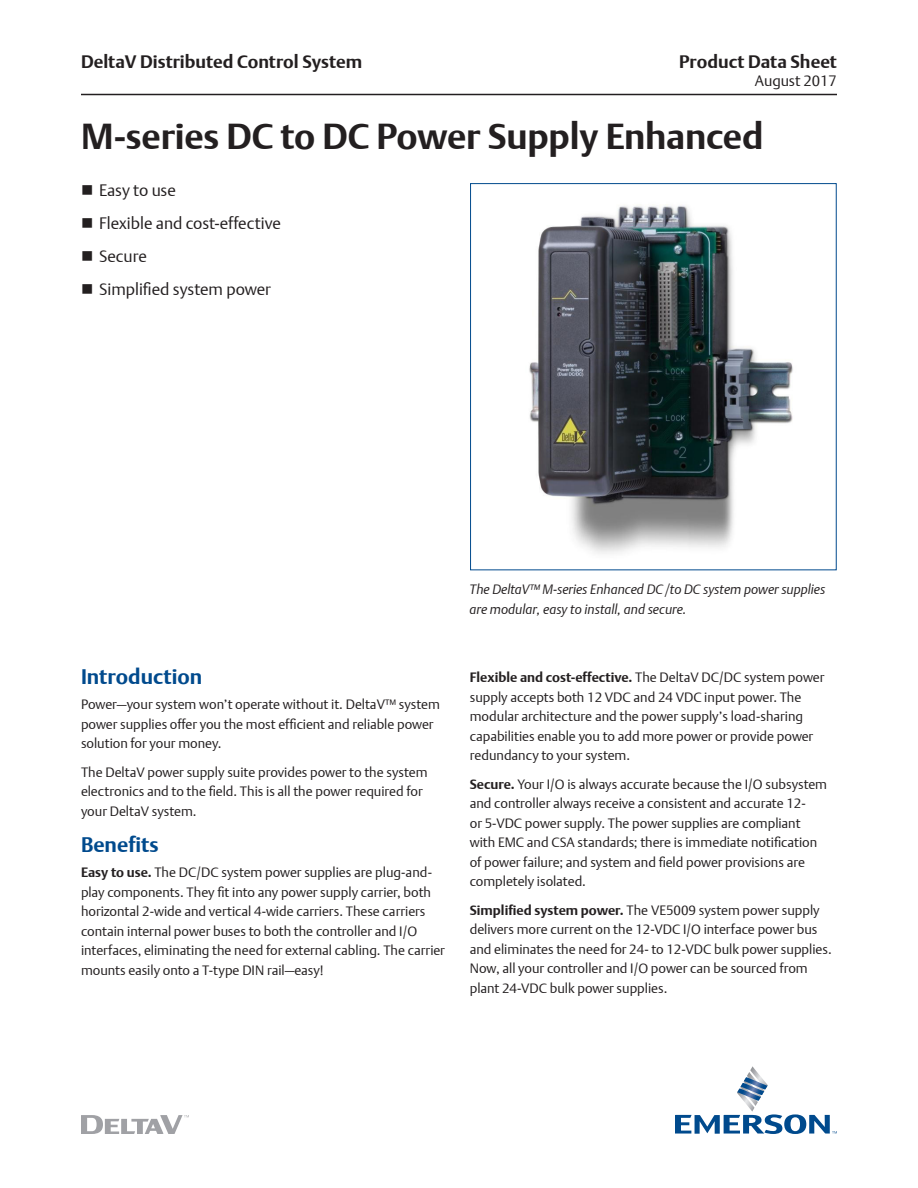
<style>
.page{position:relative;width:918px;height:1188px;background:#fff}
.page>*{position:absolute;margin:0;border:0;box-sizing:border-box;transform-origin:0 0}
.Document_Title{font:700 36px "DTL Argo T";letter-spacing:-.005em;color:#231f20}
.Subhead_1{font:700 21px "DTL Argo T";color:#004a8d}
.t1{font:700 18px "DTL Argo T";color:#231f20}
.t2{font:16.5px "DTL Argo T Light";color:#231f20}
.t3{font:15px "DTL Argo T Light";color:#231f20}
.Body_Text{font:13.5px/19.5px "DTL Argo T Light";color:#231f20}
.Image_Caption{font:italic 13.5px/19.5px "DTL Argo T Light";color:#231f20}
.s1{font-family:"DTL Argo T";font-weight:700}
</style>
<div class="page">
<hr style="left:81px;top:94px;width:756px;height:1px;background:#231f20">
<svg style="left:675px;top:1066px;width:162px;height:68px"></svg>
<svg style="left:81px;top:1115px;width:108px;height:19px"></svg>
<img style="left:529px;top:204px;width:264px;height:350px">
<div style="left:470px;top:183px;width:367px;height:387px;border:1px solid #004a8d"></div>
<h3 class="t1" style="left:81px;top:51px;width:283px">DeltaV Distributed Control System</h3>
<h3 class="t1" style="left:679px;top:51px;width:159px">Product Data Sheet</h3>
<p class="t3" style="left:755px;top:72px;width:84px">August 2017</p>
<p class="Document_Title" style="left:81px;top:115px;width:684px">M-series DC to DC Power Supply Enhanced</p>
<p class="t2" style="left:99px;top:180px;width:78px">Easy to use</p>
<p class="t2" style="left:99px;top:213px;width:184px">Flexible and cost-effective</p>
<p class="t2" style="left:99px;top:246px;width:49px">Secure</p>
<p class="t2" style="left:99px;top:279px;width:173px">Simplified system power</p>
<p class="Subhead_1" style="left:81px;top:664px;width:123px">Introduction</p>
<p class="Body_Text" style="left:81px;top:695px;width:360px">Power—your system won’t operate without it. DeltaV™ system power supplies offer you the most efficient and reliable power solution for your money.</p>
<p class="Body_Text" style="left:81px;top:762px;width:348px">The DeltaV power supply suite provides power to the system electronics and to the field. This is all the power required for your DeltaV system.</p>
<p class="Subhead_1" style="left:81px;top:832px;width:79px">Benefits</p>
<p class="Body_Text" style="left:81px;top:863px;width:366px"><span class="s1">Easy to use.</span> The DC/DC system power supplies are plug-and&shy;play components. They fit into any power supply carrier, both horizontal 2-wide and vertical 4-wide carriers. These carriers contain internal power buses to both the controller and I/O interfaces, eliminating the need for external cabling. The carrier mounts easily onto a T-type DIN rail—easy!</p>
<p class="Image_Caption" style="left:470px;top:580px;width:357px">The DeltaV™ M-series Enhanced DC /to DC system power supplies are modular, easy to install, and secure.</p>
<p class="Body_Text" style="left:470px;top:668px;width:356px"><span class="s1">Flexible and cost-effective.</span> The DeltaV DC/DC system power supply accepts both 12 VDC and 24 VDC input power. The modular architecture and the power supply’s load-sharing capabilities enable you to add more power or provide power redundancy to your system.</p>
<p class="Body_Text" style="left:470px;top:774px;width:359px"><span class="s1">Secure.</span> Your I/O is always accurate because the I/O subsystem and controller always receive a consistent and accurate 12-<br>or 5-VDC power supply. The power supplies are compliant with EMC and CSA standards; there is immediate notification of power failure; and system and field power provisions are completely isolated.</p>
<p class="Body_Text" style="left:470px;top:900px;width:363px"><span class="s1">Simplified system power.</span> The VE5009 system power supply delivers more current on the 12-VDC I/O interface power bus and eliminates the need for 24- to 12-VDC bulk power supplies.<br>Now, all your controller and I/O power can be sourced from plant 24-VDC bulk power supplies.</p>
</div>
